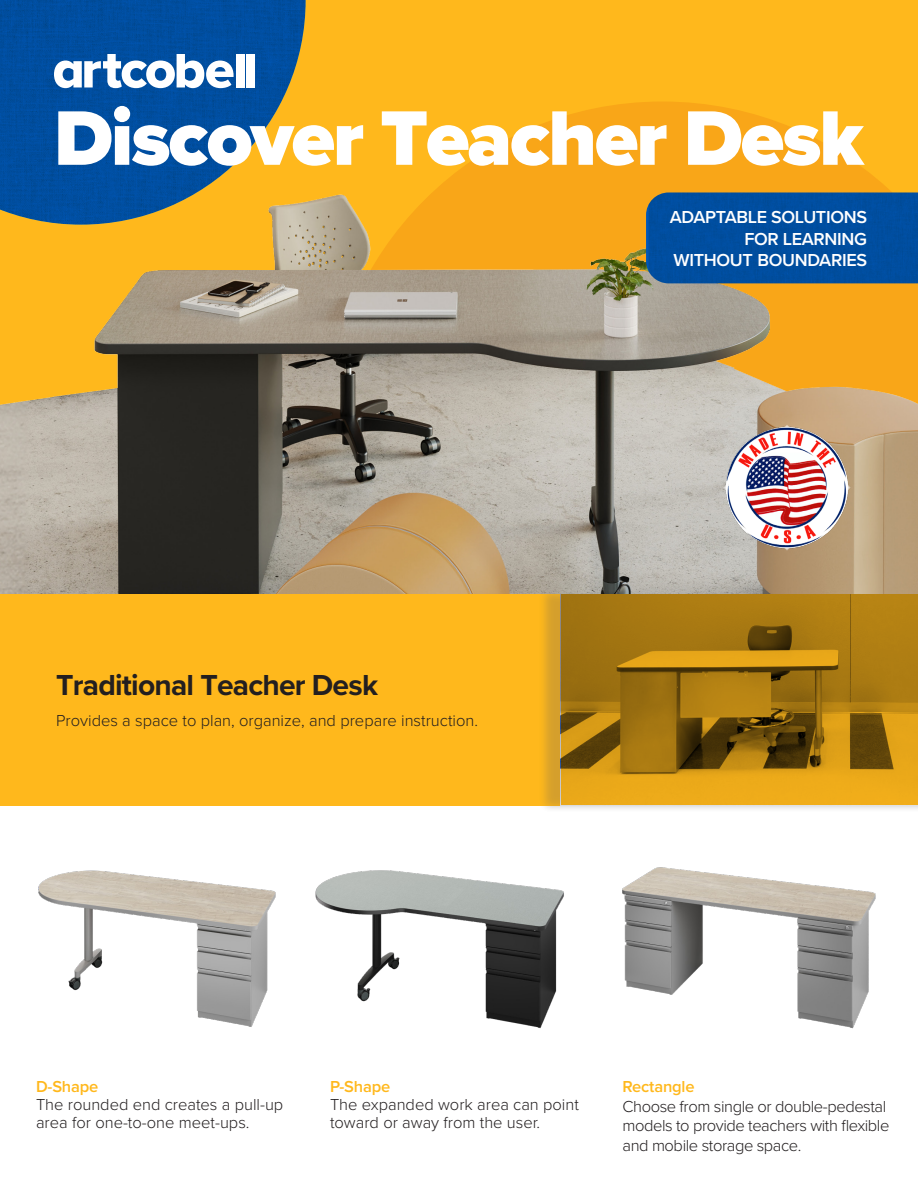
<style>
.page{position:relative;width:918px;height:1188px;background:#fff}
.page>*{position:absolute;margin:0;border:0;box-sizing:border-box;transform-origin:0 0}
.t1{font:900 80.1px "Proxima Nova";letter-spacing:-.025em;color:#fff}
.t2{font:700 30px "Proxima Nova";letter-spacing:-.025em;color:#231f20}
.t3{font:600 18px "Proxima Nova";letter-spacing:-.02em;color:#fff}
.t4{font:300 16.5px/18px "Proxima Nova";color:#231f20}
.t5{font:300 16.5px/19.8px "Proxima Nova";letter-spacing:-.025em;color:#231f20}
.t6{font:600 16.5px "Proxima Nova";letter-spacing:-.01em;color:#ffb81c}
</style>
<div class="page">
<div style="left:0;top:592px;width:917px;height:213px;background:#ffb81c"></div>
<div style="left:538px;top:586px;width:380px;height:227px;background:#231f20;opacity:.15"></div>
<svg style="left:561px;top:594px;width:357px;height:211px"></svg>
<img style="left:0;top:1px;width:918px;height:593px">
<svg style="left:54px;top:54px;width:180px;height:34px"></svg>
<div style="left:236px;top:54px;width:8px;height:33px;background:#fff"></div>
<div style="left:247px;top:54px;width:8px;height:33px;background:#fff"></div>
<img style="left:721px;top:421px;width:132px;height:133px">
<img style="left:38px;top:870px;width:213px;height:157px">
<img style="left:251px;top:870px;width:313px;height:159px">
<img style="left:622px;top:867px;width:254px;height:162px">
<div style="left:649px;top:193px;width:269px;height:90px;background:#004e9f"></div>
<p class="t1" style="left:54px;top:78px;width:811px">Discover Teacher Desk</p>
<p class="t3" style="left:670px;top:204px;width:199px">ADAPTABLE SOLUTIONS</p>
<p class="t3" style="left:744px;top:225px;width:124px">FOR LEARNING</p>
<p class="t3" style="left:674px;top:247px;width:195px">WITHOUT BOUNDARIES</p>
<p class="t2" style="left:56px;top:663px;width:323px">Traditional Teacher Desk</p>
<p class="t4" style="left:56px;top:710px;width:423px">Provides a space to plan, organize, and prepare instruction.</p>
<p class="t6" style="left:36px;top:1074px;width:64px">D-Shape</p>
<p class="t4" style="left:36px;top:1094px;width:249px">The rounded end creates a pull-up area for one-to-one meet-ups.</p>
<p class="t6" style="left:330px;top:1074px;width:62px">P-Shape</p>
<p class="t4" style="left:330px;top:1094px;width:250px">The expanded work area can point toward or away from the user.</p>
<p class="t6" style="left:622px;top:1074px;width:74px">Rectangle</p>
<p class="t5" style="left:622px;top:1095px;width:268px">Choose from single or double-pedestal models to provide teachers with flexible and mobile storage space.</p>
</div>
